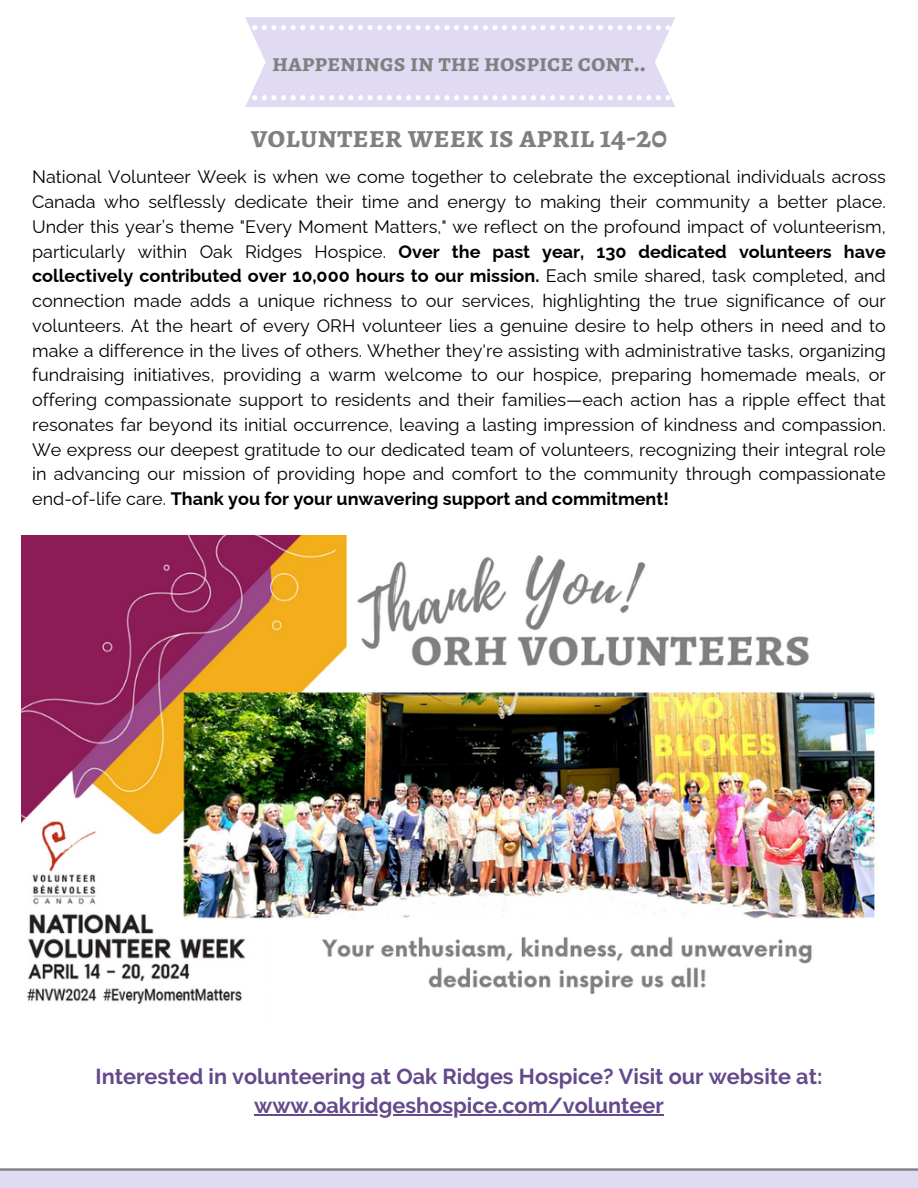
<style>
.page{position:relative;width:918px;height:1188px;background:#fff}
.page>*{position:absolute;margin:0;border:0;box-sizing:border-box;transform-origin:0 0}
.t1{font:700 31.5px "Alegreya SC";color:#808080}
.t2{font:700 25.35px "Alegreya SC";color:#808080}
.t3{font:700 21.6px/29.2px "Raleway";color:#644a8b;text-align:center}
.t4{font:18px/24.8px "Raleway";color:#000;text-align:justify}
.s1{font-weight:700}
</style>
<div class="page">
<div style="left:0;top:1171px;width:918px;height:17px;background:#e0daf3"></div>
<hr style="left:0;top:1168px;width:918px;height:3px;background:#808080">
<svg style="left:245px;top:17px;width:430px;height:90px;background:#e2ddf4"></svg>
<img style="left:22px;top:536px;width:853px;height:468px">
<hr style="left:254px;top:1114px;width:410px;height:1px;background:#644a8b">
<h2 class="t2" style="left:272px;top:45px;width:375px">happenings in the hospice cont..</h2>
<h1 class="t1" style="left:251px;top:115px;width:418px">volunteer week is april 14-20</h1>
<p class="t4" style="left:32px;top:165px;width:855px">National Volunteer Week is when we come together to celebrate the exceptional individuals across Canada who selflessly dedicate their time and energy to making their community a better place.<br>Under this year’s theme "Every Moment Matters," we reflect on the profound impact of volunteerism, particularly within Oak Ridges Hospice. <span class="s1">Over the past year, 130 dedicated volunteers have collectively contributed over 10,000 hours to our mission.</span> Each smile shared, task completed, and connection made adds a unique richness to our services, highlighting the true significance of our volunteers. At the heart of every ORH volunteer lies a genuine desire to help others in need and to make a difference in the lives of others. Whether they're assisting with administrative tasks, organizing fundraising initiatives, providing a warm welcome to our hospice, preparing homemade meals, or offering compassionate support to residents and their families—each action has a ripple effect that resonates far beyond its initial occurrence, leaving a lasting impression of kindness and compassion.<br>We express our deepest gratitude to our dedicated team of volunteers, recognizing their integral role in advancing our mission of providing hope and comfort to the community through compassionate end-of-life care. <span class="s1">Thank you for your unwavering support and commitment!</span></p>
<p class="t3" style="left:96px;top:1062px;width:728px">Interested in volunteering at Oak Ridges Hospice? Visit our website at: www.oakridgeshospice.com/volunteer</p>
</div>
